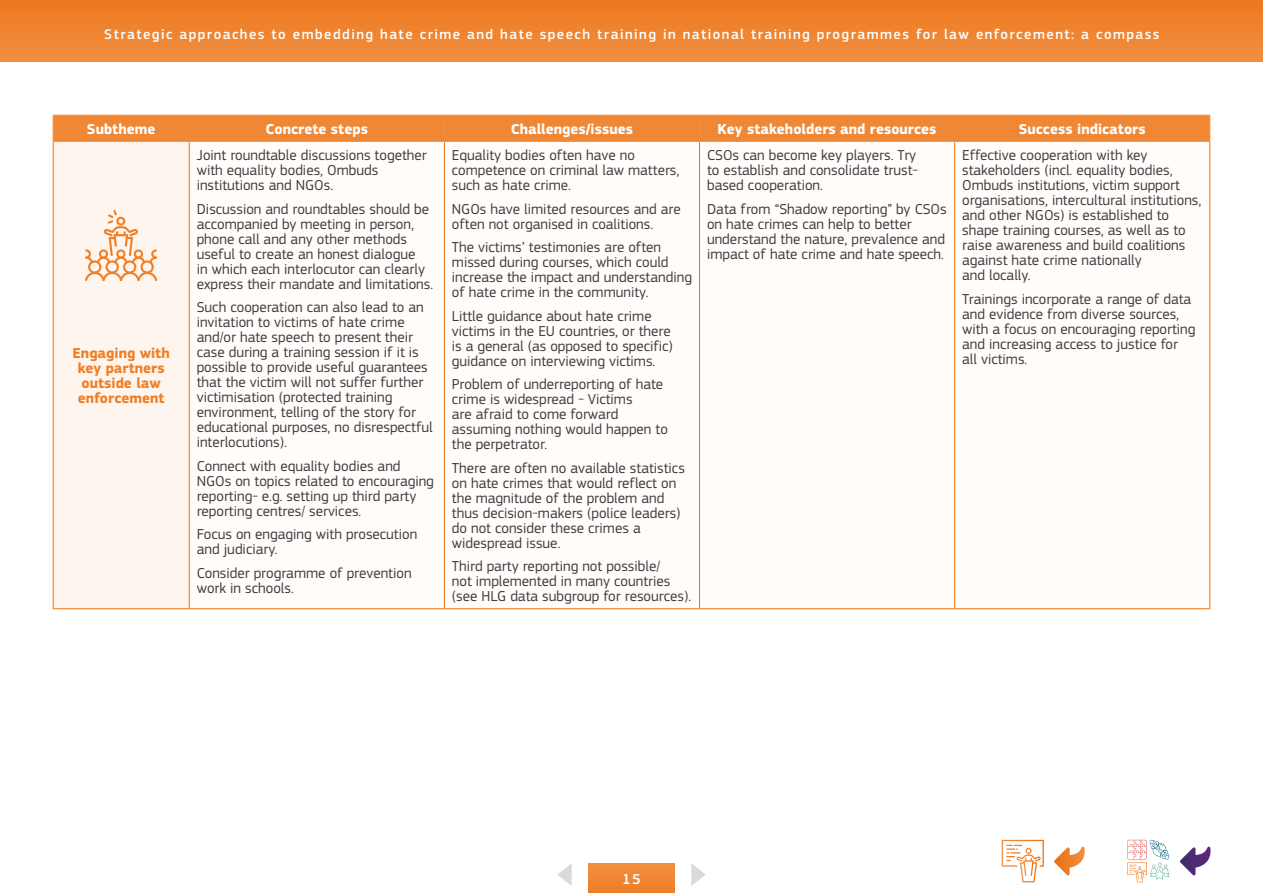
<style>
.page{position:relative;width:1263px;height:893px;background:#fff}
.page>*{position:absolute;margin:0;border:0;box-sizing:border-box;transform-origin:0 0}
.Table_body{font:15px/15px "EC Square Sans Pro";color:#3e3d40}
.Table_body_white{font:700 15px "EC Square Sans Pro";color:#fff}
.Table_body-2{font:700 15px/15px "EC Square Sans Pro";color:#ee8029;text-align:center}
.t1{font:500 15px "EC Square Sans Pro";color:#fff}
.t2{font:500 14.55px "EC Square Sans Pro";letter-spacing:.1em;color:#fff}
</style>
<div class="page">
<svg style="left:557px;top:863px;width:15px;height:23px"></svg>
<svg style="left:691px;top:863px;width:15px;height:23px"></svg>
<div style="left:0;top:0;width:1263px;height:62px;background:linear-gradient(to bottom,#ed781e,#f18e40)"></div>
<svg style="left:0;top:0;width:1px;height:62px"></svg>
<div style="left:589px;top:863px;width:85px;height:30px;background:linear-gradient(to right,#ef8633,#ef8633)"></div>
<div style="left:53px;top:141px;width:136px;height:468px;background:#fef6ee"></div>
<div style="left:53px;top:115px;width:1157px;height:26px;background:#ef8735"></div>
<hr style="left:53px;top:141px;width:136px;height:1px;background:#f18f40">
<hr style="left:189px;top:141px;width:255px;height:1px;background:#f18f40">
<hr style="left:444px;top:141px;width:255px;height:1px;background:#f18f40">
<hr style="left:699px;top:141px;width:256px;height:1px;background:#f18f40">
<hr style="left:955px;top:141px;width:255px;height:1px;background:#f18f40">
<hr style="left:444px;top:142px;width:1px;height:466px;background:#ec700c">
<hr style="left:699px;top:142px;width:1px;height:466px;background:#ec700c">
<hr style="left:954px;top:142px;width:1px;height:466px;background:#ec700c">
<hr style="left:1209px;top:142px;width:1px;height:466px;background:#ec700c">
<hr style="left:444px;top:608px;width:255px;height:1px;background:#ec700c">
<hr style="left:699px;top:608px;width:256px;height:1px;background:#ec700c">
<hr style="left:955px;top:608px;width:255px;height:1px;background:#ec700c">
<hr style="left:53px;top:142px;width:1px;height:466px;background:#ec700c">
<hr style="left:189px;top:142px;width:1px;height:466px;background:#ec700c">
<hr style="left:53px;top:608px;width:136px;height:1px;background:#ec700c">
<hr style="left:189px;top:608px;width:255px;height:1px;background:#ec700c">
<svg style="left:85px;top:210px;width:72px;height:71px"></svg>
<svg style="left:1002px;top:840px;width:42px;height:42px"></svg>
<svg style="left:1054px;top:847px;width:31px;height:28px"></svg>
<svg style="left:1127px;top:840px;width:42px;height:42px"></svg>
<svg style="left:1180px;top:847px;width:31px;height:28px"></svg>
<p class="t2" style="left:104px;top:26px;width:1057px">Strategic approaches to embedding hate crime and hate speech training in national training programmes for law enforcement: a compass</p>
<p class="Table_body_white" style="left:87px;top:120px;width:70px">Subtheme</p>
<p class="Table_body_white" style="left:266px;top:120px;width:104px">Concrete steps</p>
<p class="Table_body_white" style="left:511px;top:120px;width:124px">Challenges/issues</p>
<p class="Table_body_white" style="left:718px;top:120px;width:221px">Key stakeholders and resources</p>
<p class="Table_body_white" style="left:1019px;top:120px;width:129px">Success indicators</p>
<p class="Table_body-2" style="left:73px;top:346px;width:99px">Engaging with key partners outside law enforcement</p>
<p class="Table_body" style="left:197px;top:148px;width:232px">Joint roundtable discussions together with equality bodies, Ombuds institutions and NGOs.</p>
<p class="Table_body" style="left:197px;top:201px;width:238px">Discussion and roundtables should be accompanied by meeting in person, phone call and any other methods useful to create an honest dialogue<br>in which each interlocutor can clearly express their mandate and limitations.</p>
<p class="Table_body" style="left:197px;top:300px;width:238px">Such cooperation can also lead to an invitation to victims of hate crime and/or hate speech to present their case during a training session if it is possible to provide useful guarantees that the victim will not suffer further victimisation (protected training environment, telling of the story for educational purposes, no disrespectful interlocutions).</p>
<p class="Table_body" style="left:197px;top:458px;width:239px">Connect with equality bodies and NGOs on topics related to encouraging reporting- e.g. setting up third party reporting centres/ services.</p>
<p class="Table_body" style="left:197px;top:527px;width:222px">Focus on engaging with prosecution and judiciary.</p>
<p class="Table_body" style="left:197px;top:565px;width:216px">Consider programme of prevention work in schools.</p>
<p class="Table_body" style="left:452px;top:148px;width:229px">Equality bodies often have no competence on criminal law matters, such as hate crime.</p>
<p class="Table_body" style="left:452px;top:201px;width:230px">NGOs have limited resources and are often not organised in coalitions.</p>
<p class="Table_body" style="left:452px;top:240px;width:242px">The victims’ testimonies are often missed during courses, which could increase the impact and understanding of hate crime in the community.</p>
<p class="Table_body" style="left:452px;top:308px;width:223px">Little guidance about hate crime victims in the EU countries, or there is a general (as opposed to specific) guidance on interviewing victims.</p>
<p class="Table_body" style="left:452px;top:377px;width:218px">Problem of underreporting of hate crime is widespread - Victims<br>are afraid to come forward assuming nothing would happen to the perpetrator.</p>
<p class="Table_body" style="left:452px;top:460px;width:234px">There are often no available statistics on hate crimes that would reflect on the magnitude of the problem and thus decision-makers (police leaders) do not consider these crimes a widespread issue.</p>
<p class="Table_body" style="left:452px;top:559px;width:241px">Third party reporting not possible/<br>not implemented in many countries (see HLG data subgroup for resources).</p>
<p class="Table_body" style="left:707px;top:148px;width:213px">CSOs can become key players. Try to establish and consolidate trust&shy;based cooperation.</p>
<p class="Table_body" style="left:707px;top:201px;width:241px">Data from “Shadow reporting” by CSOs on hate crimes can help to better understand the nature, prevalence and impact of hate crime and hate speech.</p>
<p class="Table_body" style="left:962px;top:148px;width:241px">Effective cooperation with key stakeholders (incl. equality bodies, Ombuds institutions, victim support organisations, intercultural institutions, and other NGOs) is established to shape training courses, as well as to raise awareness and build coalitions against hate crime nationally<br>and locally.</p>
<p class="Table_body" style="left:962px;top:291px;width:235px">Trainings incorporate a range of data and evidence from diverse sources, with a focus on encouraging reporting and increasing access to justice for all victims.</p>
<p class="t1" style="left:622px;top:870px;width:20px">15</p>
</div>
